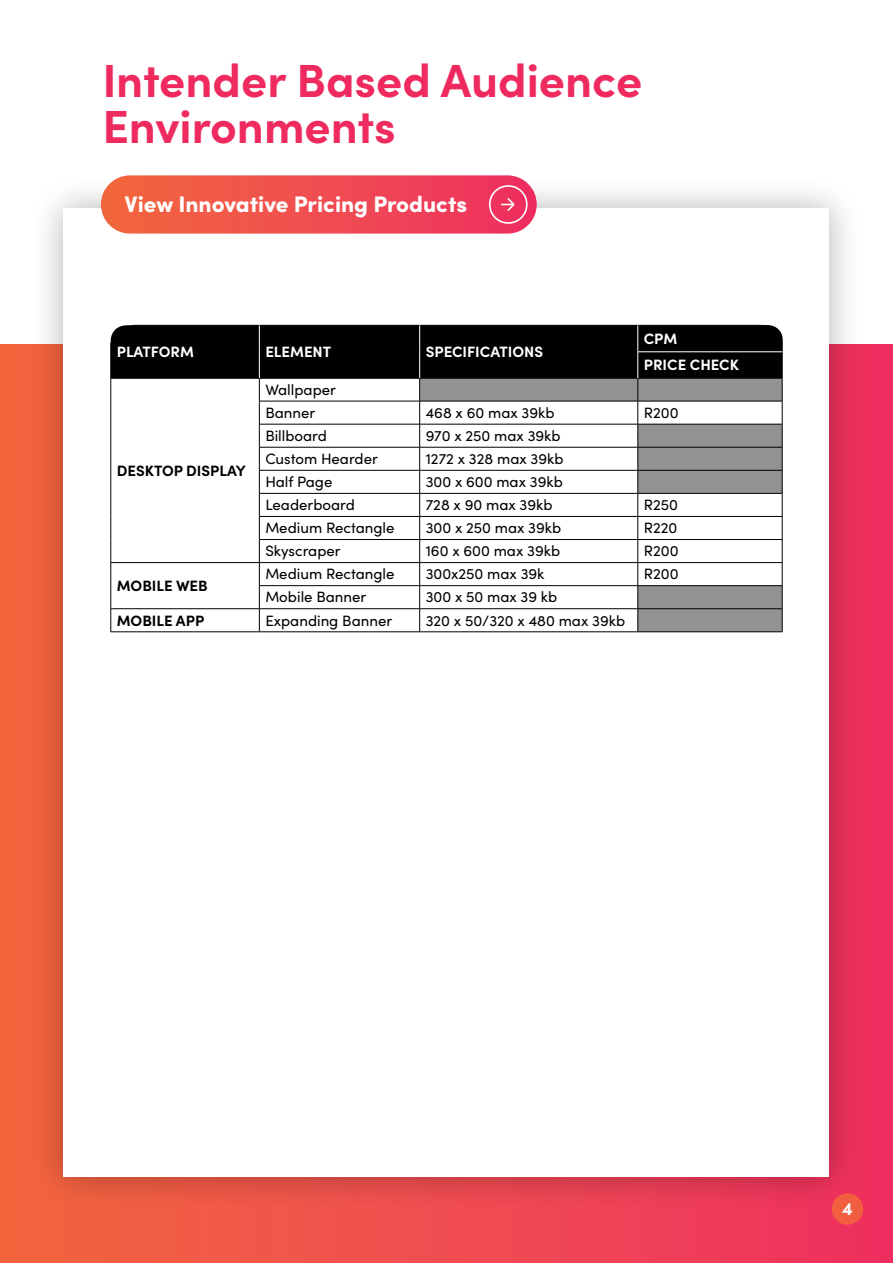
<style>
.page{position:relative;width:893px;height:1263px;background:#fff}
.page>*{position:absolute;margin:0;border:0;box-sizing:border-box;transform-origin:0 0}
.t1{font:700 46.5px "Sofia Pro";color:#ee2a5f}
.t2{font:900 22.5px "Sofia Pro";color:#fff}
.t3{font:700 18px "Sofia Pro";color:#fff}
.t4{font:15px "Sofia Pro";color:#000}
.t5{font:700 15px "Sofia Pro";color:#fff}
.t6{font:700 15px "Sofia Pro";color:#000}
</style>
<div class="page">
<div style="left:0;top:344px;width:893px;height:919px;background:linear-gradient(to right,#f2673f,#ee3160)"></div>
<div style="left:30px;top:175px;width:833px;height:1035px;background:#000;opacity:.3"></div>
<div style="left:64px;top:208px;width:765px;height:969px;background:#fff"></div>
<div style="left:101px;top:175px;width:436px;height:59px;background:linear-gradient(to right,#f2663c,#ee3464);border-radius:29px"></div>
<svg style="left:489px;top:185px;width:39px;height:39px;background:#f05076"></svg>
<svg style="left:110px;top:324px;width:673px;height:308px"></svg>
<div style="left:832px;top:1193px;width:31px;height:32px;background:#f15e40;border-radius:50%"></div>
<p class="t1" style="left:102px;top:45px;width:541px">Intender Based Audience</p>
<p class="t1" style="left:102px;top:91px;width:295px">Environments</p>
<p class="t2" style="left:125px;top:187px;width:344px">View Innovative Pricing Products</p>
<p class="t5" style="left:117px;top:340px;width:79px">PLATFORM</p>
<p class="t5" style="left:265px;top:340px;width:67px">ELEMENT</p>
<p class="t5" style="left:426px;top:340px;width:119px">SPECIFICATIONS</p>
<p class="t5" style="left:644px;top:327px;width:35px">CPM</p>
<p class="t5" style="left:644px;top:354px;width:97px">PRICE CHECK</p>
<p class="t6" style="left:117px;top:459px;width:131px">DESKTOP DISPLAY</p>
<p class="t6" style="left:117px;top:574px;width:92px">MOBILE WEB</p>
<p class="t4" style="left:265px;top:379px;width:72px">Wallpaper</p>
<p class="t4" style="left:265px;top:402px;width:51px">Banner</p>
<p class="t4" style="left:426px;top:402px;width:130px">468 x 60 max 39kb</p>
<p class="t4" style="left:644px;top:402px;width:36px">R200</p>
<p class="t4" style="left:265px;top:425px;width:63px">Billboard</p>
<p class="t4" style="left:426px;top:425px;width:136px">970 x 250 max 39kb</p>
<p class="t4" style="left:265px;top:448px;width:114px">Custom Hearder</p>
<p class="t4" style="left:426px;top:448px;width:139px">1272 x 328 max 39kb</p>
<p class="t4" style="left:265px;top:471px;width:69px">Half Page</p>
<p class="t4" style="left:426px;top:471px;width:139px">300 x 600 max 39kb</p>
<p class="t4" style="left:265px;top:494px;width:91px">Leaderboard</p>
<p class="t4" style="left:426px;top:494px;width:128px">728 x 90 max 39kb</p>
<p class="t4" style="left:644px;top:494px;width:36px">R250</p>
<p class="t4" style="left:265px;top:517px;width:131px">Medium Rectangle</p>
<p class="t4" style="left:426px;top:517px;width:137px">300 x 250 max 39kb</p>
<p class="t4" style="left:644px;top:517px;width:35px">R220</p>
<p class="t4" style="left:265px;top:540px;width:77px">Skyscraper</p>
<p class="t4" style="left:426px;top:540px;width:136px">160 x 600 max 39kb</p>
<p class="t4" style="left:644px;top:540px;width:36px">R200</p>
<p class="t4" style="left:265px;top:563px;width:131px">Medium Rectangle</p>
<p class="t4" style="left:426px;top:563px;width:120px">300x250 max 39k</p>
<p class="t4" style="left:644px;top:563px;width:36px">R200</p>
<p class="t4" style="left:265px;top:586px;width:103px">Mobile Banner</p>
<p class="t4" style="left:426px;top:586px;width:133px">300 x 50 max 39 kb</p>
<p class="t6" style="left:117px;top:609px;width:89px">MOBILE APP</p>
<p class="t4" style="left:265px;top:609px;width:128px">Expanding Banner</p>
<p class="t4" style="left:426px;top:609px;width:201px">320 x 50/320 x 480 max 39kb</p>
<p class="t3" style="left:842px;top:1195px;width:12px">4</p>
</div>
